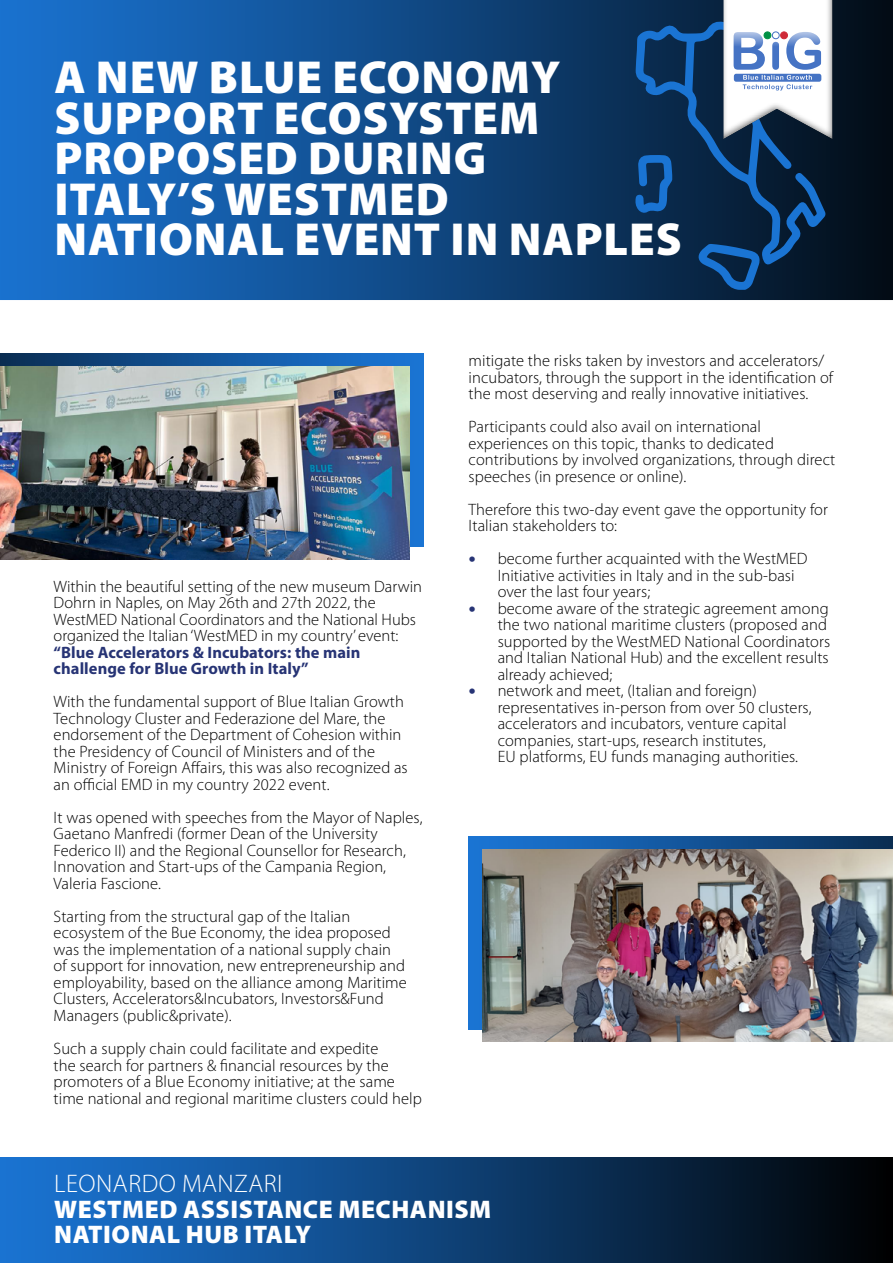
<style>
.page{position:relative;width:893px;height:1263px;background:#fff}
.page>*{position:absolute;margin:0;border:0;box-sizing:border-box;transform-origin:0 0}
.t1{font:900 46.5px/40.5px "Myriad Pro";letter-spacing:.02em;color:#fff}
.t2{font:900 25.5px/25.5px "Myriad Pro";letter-spacing:.02em;color:#fff}
.t3{font:300 25.5px "Myriad Pro";letter-spacing:.02em;color:#fff}
.t4{font:300 16.5px/16.5px "Myriad Pro";letter-spacing:.005em;color:#000}
.t5{font:700 16.5px/16.5px "Myriad Pro";letter-spacing:.005em;color:#273475}
.s1{font-size:30px;color:#273475}
</style>
<div class="page">
<svg style="left:0;top:0;width:893px;height:300px;background:#104b89"></svg>
<div style="left:0;top:354px;width:424px;height:192px;background:linear-gradient(to right,#0b2f56,#1b79dc)"></div>
<img style="left:0;top:366px;width:409px;height:193px">
<div style="left:0;top:1157px;width:893px;height:106px;background:linear-gradient(to right,#1b7ade,#010408)"></div>
<svg style="left:697px;top:265px;width:63px;height:25px;background:#0d3b6c"></svg>
<svg style="left:636px;top:21px;width:190px;height:244px;background:#0b325b"></svg>
<svg style="left:635px;top:155px;width:37px;height:59px;background:#114d8c"></svg>
<div style="left:710px;top:0;width:135px;height:141px;background:#000;opacity:.55"></div>
<svg style="left:723px;top:0;width:109px;height:139px"></svg>
<div style="left:469px;top:836px;width:424px;height:193px;background:linear-gradient(to right,#1b79dc,#0b3056)"></div>
<img style="left:483px;top:849px;width:410px;height:193px">
<h1 class="t1" style="left:54px;top:55px;width:629px">A NEW BLUE ECONOMY<br>SUPPORT ECOSYSTEM<br>PROPOSED DURING<br>ITALY’S WESTMED<br>NATIONAL EVENT IN NAPLES</h1>
<p class="t4" style="left:54px;top:578px;width:370px">Within the beautiful setting of the new museum Darwin Dohrn in Naples, on May 26th and 27th 2022, the WestMED National Coordinators and the National Hubs organized the Italian ‘WestMED in my country’ event:</p>
<p class="t5" style="left:54px;top:644px;width:308px">“Blue Accelerators &amp; Incubators: the main challenge for Blue Growth in Italy”</p>
<p class="t4" style="left:54px;top:693px;width:356px">With the fundamental support of Blue Italian Growth Technology Cluster and Federazione del Mare, the endorsement of the Department of Cohesion within the Presidency of Council of Ministers and of the Ministry of Foreign Affairs, this was also recognized as an official EMD in my country 2022 event.</p>
<p class="t4" style="left:54px;top:809px;width:370px">It was opened with speeches from the Mayor of Naples, Gaetano Manfredi (former Dean of the University Federico II) and the Regional Counsellor for Research, Innovation and Start-ups of the Campania Region, Valeria Fascione.</p>
<p class="t4" style="left:54px;top:908px;width:355px">Starting from the structural gap of the Italian ecosystem of the Bue Economy, the idea proposed was the implementation of a national supply chain of support for innovation, new entrepreneurship and employability, based on the alliance among Maritime Clusters, Accelerators&amp;Incubators, Investors&amp;Fund Managers (public&amp;private).</p>
<p class="t4" style="left:54px;top:1040px;width:370px">Such a supply chain could facilitate and expedite<br>the search for partners &amp; financial resources by the promoters of a Blue Economy initiative; at the same time national and regional maritime clusters could help</p>
<p class="t4" style="left:469px;top:352px;width:366px">mitigate the risks taken by investors and accelerators/ incubators, through the support in the identification of the most deserving and really innovative initiatives.</p>
<p class="t4" style="left:469px;top:418px;width:368px">Participants could also avail on international experiences on this topic, thanks to dedicated contributions by involved organizations, through direct speeches (in presence or online).</p>
<p class="t4" style="left:469px;top:501px;width:361px">Therefore this two-day event gave the opportunity for<br>Italian stakeholders to:</p>
<p class="t4" style="left:498px;top:550px;width:311px;text-indent:-29px"><span class="s1">•</span> become further acquainted with the WestMED<br>Initiative activities in Italy and in the sub-basi over the last four years;</p>
<p class="t4" style="left:498px;top:600px;width:334px;text-indent:-29px"><span class="s1">•</span> become aware of the strategic agreement among the two national maritime clusters (proposed and supported by the WestMED National Coordinators and Italian National Hub) and the excellent results already achieved;</p>
<p class="t4" style="left:498px;top:682px;width:315px;text-indent:-29px"><span class="s1">•</span> network and meet, (Italian and foreign) representatives in-person from over 50 clusters, accelerators and incubators, venture capital companies, start-ups, research institutes,<br>EU platforms, EU funds managing authorities.</p>
<h2 class="t3" style="left:54px;top:1168px;width:230px">LEONARDO MANZARI</h2>
<h2 class="t2" style="left:54px;top:1195px;width:439px">WESTMED ASSISTANCE MECHANISM<br>NATIONAL HUB ITALY</h2>
</div>
